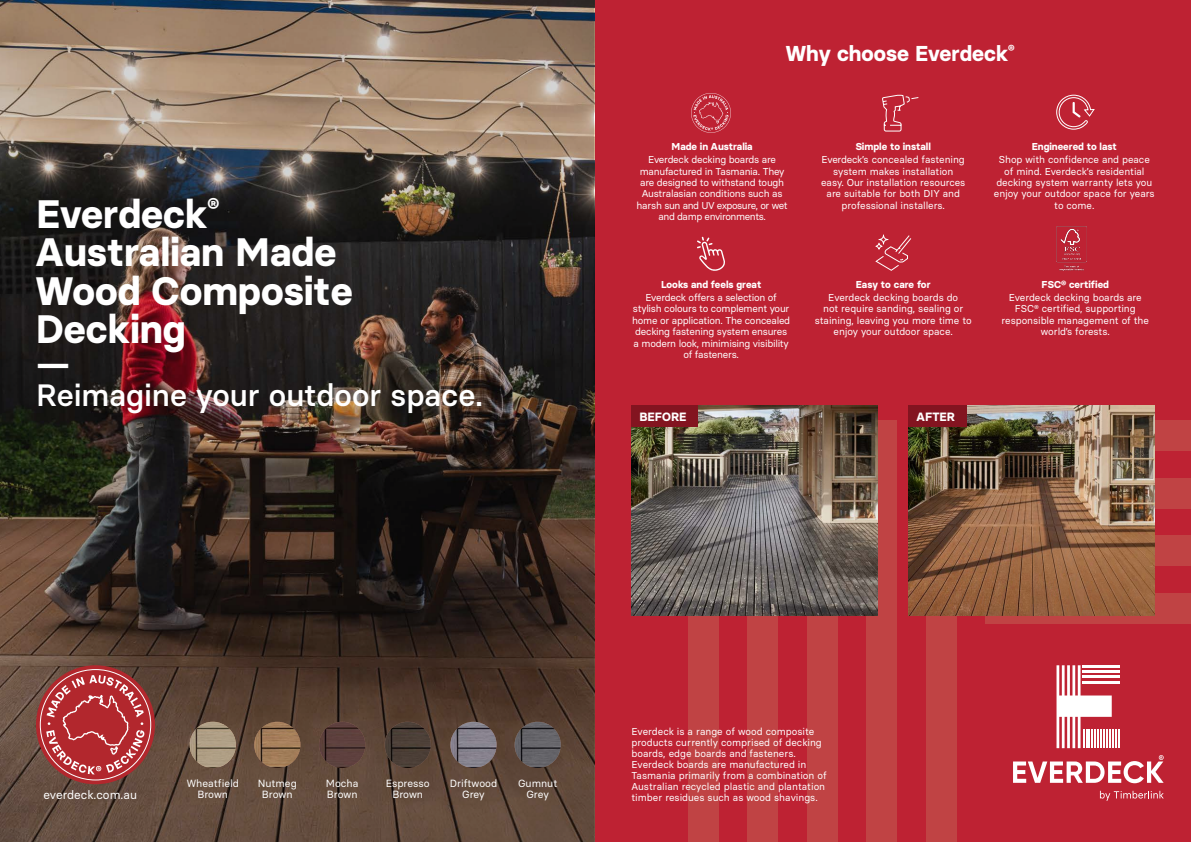
<style>
.page{position:relative;width:1191px;height:842px;background:#fff}
.page>*{position:absolute;margin:0;border:0;box-sizing:border-box;transform-origin:0 0}
.t1{font:700 39.6px/38.5px "Basier Square";color:#fff}
.t2{font:500 30.8px/31.4px "Basier Square";color:#fff}
.t3{font:700 21.5px "Basier Square";color:#fff}
.t4{font:12px "Basier Square";color:#fff}
.t5{font:700 12px "Basier Square";color:#fff}
.t6{font:10.4px/11.5px "Basier Square";color:#fff;text-align:center}
.t7{font:10px/11.4px "Basier Square";letter-spacing:-.005em;color:#fff;text-align:center}
.t8{font:10px/11.4px "Basier Square";letter-spacing:-.025em;color:#fff;text-align:center}
.t9{font:700 10px "Basier Square";color:#fff}
.s1{font-weight:700}
</style>
<div class="page">
<div style="left:595px;top:0;width:596px;height:842px;background:#be2233"></div>
<div style="left:687px;top:420px;width:31px;height:422px;background:#c04344"></div>
<div style="left:747px;top:420px;width:31px;height:422px;background:#c04344"></div>
<div style="left:807px;top:420px;width:30px;height:422px;background:#c04344"></div>
<div style="left:866px;top:420px;width:31px;height:422px;background:#c04344"></div>
<div style="left:926px;top:420px;width:31px;height:422px;background:#c04344"></div>
<div style="left:985px;top:420px;width:206px;height:31px;background:#c04344"></div>
<div style="left:985px;top:478px;width:206px;height:31px;background:#c04344"></div>
<div style="left:985px;top:535px;width:206px;height:31px;background:#c04344"></div>
<div style="left:985px;top:593px;width:206px;height:31px;background:#c04344"></div>
<img style="left:0;top:0;width:593px;height:842px">
<svg style="left:1056px;top:665px;width:64px;height:83px"></svg>
<svg style="left:1100px;top:791px;width:63px;height:10px"></svg>
<svg style="left:1013px;top:755px;width:150px;height:28px"></svg>
<svg style="left:36px;top:665px;width:119px;height:119px;background:#b83f44"></svg>
<svg style="left:46px;top:675px;width:98px;height:99px;background:#b9484c"></svg>
<svg style="left:1056px;top:94px;width:39px;height:36px"></svg>
<svg style="left:875px;top:234px;width:37px;height:37px"></svg>
<svg style="left:882px;top:95px;width:37px;height:37px"></svg>
<svg style="left:697px;top:237px;width:28px;height:34px"></svg>
<svg style="left:691px;top:93px;width:40px;height:40px"></svg>
<img style="left:631px;top:405px;width:247px;height:211px">
<img style="left:908px;top:405px;width:247px;height:211px">
<div style="left:631px;top:405px;width:67px;height:22px;background:#831420"></div>
<div style="left:908px;top:405px;width:58px;height:22px;background:#831420"></div>
<img style="left:254px;top:722px;width:46px;height:46px;border-radius:23px">
<img style="left:319px;top:722px;width:46px;height:46px;border-radius:23px">
<img style="left:384px;top:722px;width:47px;height:46px;border-radius:23px">
<img style="left:450px;top:722px;width:46px;height:46px;border-radius:23px">
<img style="left:514px;top:722px;width:47px;height:46px;border-radius:23px">
<img style="left:190px;top:722px;width:46px;height:46px;border-radius:23px">
<img style="left:1056px;top:226px;width:31px;height:45px">
<p class="t1" style="left:36px;top:194px;width:318px">Everdeck<sup>®<br></sup>Australian Made<br>Wood Composite<br>Decking</p>
<p class="t2" style="left:36px;top:348px;width:448px"><span class="s1">—<br></span>Reimagine your outdoor space.</p>
<p class="t3" style="left:786px;top:40px;width:230px">Why choose Everdeck<sup>®</sup></p>
<p class="t9" style="left:671px;top:140px;width:83px">Made in Australia</p>
<p class="t8" style="left:636px;top:154px;width:153px">Everdeck decking boards are manufactured in Tasmania. They are designed to withstand tough<br>Australasian conditions such as harsh sun and UV exposure, or wet and damp environments.</p>
<p class="t9" style="left:661px;top:278px;width:102px">Looks and feels great</p>
<p class="t8" style="left:632px;top:291px;width:159px">Everdeck offers a selection of stylish colours to complement your home or application. The concealed decking fastening system ensures a modern look, minimising visibility of fasteners.</p>
<p class="t9" style="left:855px;top:140px;width:77px">Simple to install</p>
<p class="t7" style="left:821px;top:154px;width:146px">Everdeck’s concealed fastening system makes installation easy. Our installation resources are suitable for both DIY and professional installers.</p>
<p class="t9" style="left:856px;top:278px;width:76px">Easy to care for</p>
<p class="t7" style="left:814px;top:291px;width:158px">Everdeck decking boards do<br>not require sanding, sealing or staining, leaving you more time to enjoy your outdoor space.</p>
<p class="t5" style="left:639px;top:409px;width:48px">BEFORE</p>
<p class="t5" style="left:916px;top:409px;width:40px">AFTER</p>
<p class="t9" style="left:1031px;top:140px;width:87px">Engineered to last</p>
<p class="t7" style="left:994px;top:154px;width:162px">Shop with confidence and peace of mind. Everdeck’s residential decking system warranty lets you enjoy your outdoor space for years to come.</p>
<p class="t9" style="left:1041px;top:278px;width:69px">FSC® certified</p>
<p class="t7" style="left:1001px;top:291px;width:149px">Everdeck decking boards are<br>FSC® certified, supporting responsible management of the world’s forests.</p>
<p class="t4" style="left:44px;top:788px;width:95px">everdeck.com.au</p>
<p class="t6" style="left:187px;top:777px;width:54px">Wheatfield<br>Brown</p>
<p class="t6" style="left:258px;top:777px;width:41px">Nutmeg<br>Brown</p>
<p class="t6" style="left:326px;top:777px;width:34px;text-align:left">Mocha<br>Brown</p>
<p class="t6" style="left:386px;top:777px;width:46px">Espresso<br>Brown</p>
<p class="t6" style="left:450px;top:777px;width:49px">Driftwood<br>Grey</p>
<p class="t6" style="left:518px;top:777px;width:41px">Gumnut<br>Grey</p>
<p class="t7" style="left:631px;top:726px;width:197px;line-height:11px;text-align:left">Everdeck is a range of wood composite products currently comprised of decking boards, edge boards and fasteners.<br>Everdeck boards are manufactured in Tasmania primarily from a combination of Australian recycled plastic and plantation timber residues such as wood shavings.</p>
</div>
